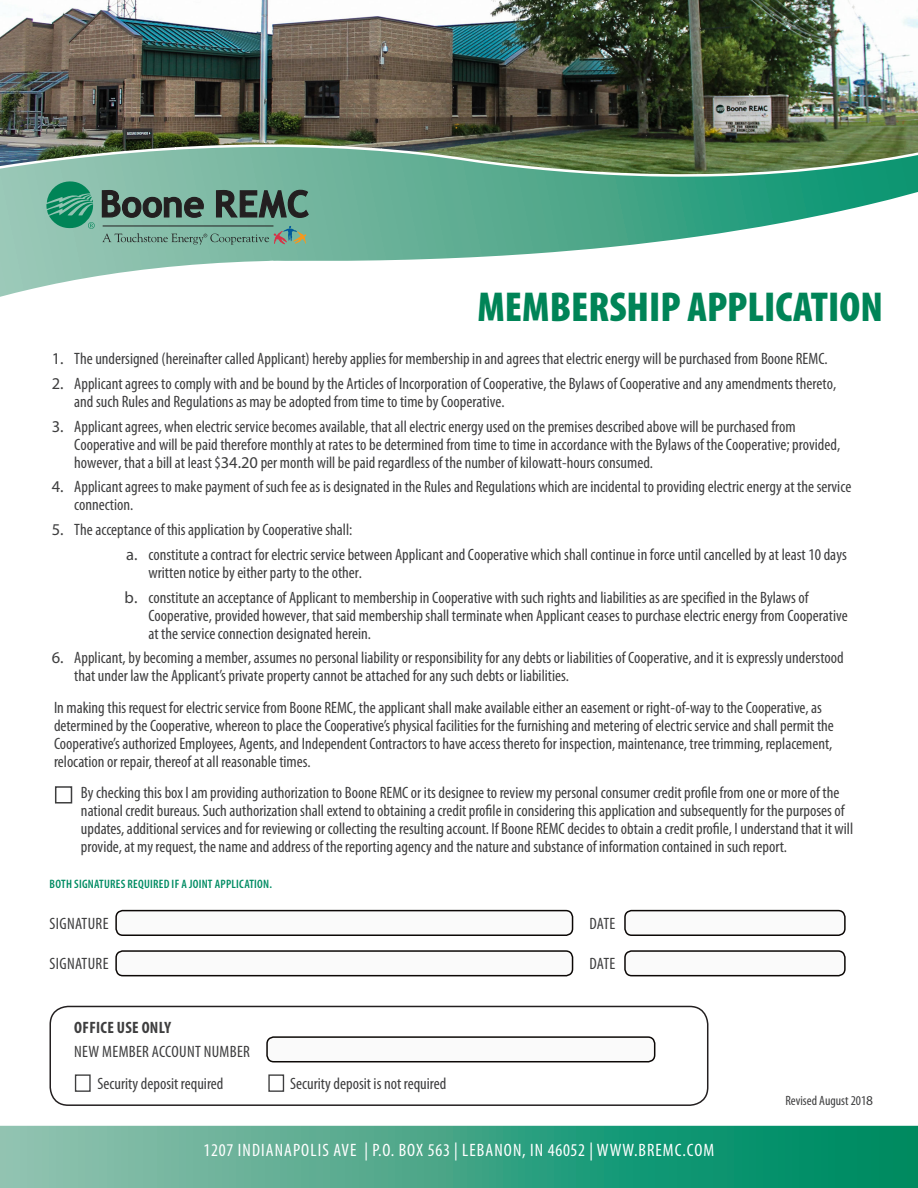
<style>
.page{position:relative;width:918px;height:1188px;background:#fff}
.page>*{position:absolute;margin:0;border:0;box-sizing:border-box;transform-origin:0 0}
.t1{font:900 condensed 42px "Myriad Pro";color:#008457}
.t2{font:condensed 18px "Myriad Pro";letter-spacing:.06em;color:#fff}
.t3{font:condensed 16.5px/18px "Myriad Pro";color:#3e3e3f}
.t4{font:condensed 16.5px "Myriad Pro";letter-spacing:.02em;color:#3e3e3f}
.t5{font:700 condensed 16.5px "Myriad Pro";letter-spacing:.02em;color:#3e3e3f}
.t6{font:condensed 13.5px "Myriad Pro";color:#3e3e3f}
.t7{font:600 condensed 12.3px "Myriad Pro";letter-spacing:.02em;color:#008c63}
.s1{font-stretch:normal}
</style>
<div class="page">
<img style="left:18px;top:0;width:843px;height:17px">
<div style="left:75px;top:1074px;width:16px;height:18px;border:1px solid #3e3e3f"></div>
<div style="left:50px;top:1006px;width:658px;height:100px;border:2px solid #231f20;border-radius:18px"></div>
<svg style="left:0;top:1125px;width:918px;height:63px;background:#42a588"></svg>
<img style="left:0;top:17px;width:918px;height:280px">
<svg style="left:46px;top:180px;width:49px;height:49px;background:#409f7e"></svg>
<svg style="left:102px;top:226px;width:204px;height:19px;background:#7cab99"></svg>
<hr style="left:103px;top:226px;width:170px;height:1px;background:#231f20">
<svg style="left:101px;top:189px;width:104px;height:29px;background:#577268"></svg>
<svg style="left:215px;top:189px;width:95px;height:30px;background:#4d6a60"></svg>
<div style="left:55px;top:786px;width:17px;height:18px;border:2px solid #3e3e3f"></div>
<div style="left:116px;top:911px;width:457px;height:24px;background:#fafafa;border-radius:7px"></div>
<div style="left:115px;top:910px;width:458px;height:26px;border:2px solid #0c0806;border-radius:7px"></div>
<div style="left:625px;top:911px;width:220px;height:24px;background:#fafafa;border-radius:7px"></div>
<div style="left:624px;top:910px;width:222px;height:26px;border:2px solid #0c0806;border-radius:7px"></div>
<div style="left:116px;top:951px;width:457px;height:25px;background:#fafafa;border-radius:7px"></div>
<div style="left:115px;top:950px;width:458px;height:26px;border:2px solid #0c0806;border-radius:7px"></div>
<div style="left:625px;top:951px;width:220px;height:25px;background:#fafafa;border-radius:7px"></div>
<div style="left:624px;top:950px;width:222px;height:26px;border:2px solid #0c0806;border-radius:7px"></div>
<div style="left:268px;top:1074px;width:16px;height:18px;border:1px solid #3e3e3f"></div>
<div style="left:267px;top:1037px;width:388px;height:25px;background:#fafafa;border-radius:7px"></div>
<div style="left:266px;top:1036px;width:389px;height:26px;border:2px solid #0c0806;border-radius:7px"></div>
<p class="t1" style="left:478px;top:283px;width:407px">MEMBERSHIP APPLICATION</p>
<p class="t3" style="left:52px;top:350px;width:778px"><span class="s1">1.</span> The undersigned (hereinafter called Applicant) hereby applies for membership in and agrees that electric energy will be purchased from Boone REMC.</p>
<p class="t3" style="left:74px;top:374px;width:764px;text-indent:-23px"><span class="s1">2.</span> Applicant agrees to comply with and be bound by the Articles of Incorporation of Cooperative, the Bylaws of Cooperative and any amendments thereto, and such Rules and Regulations as may be adopted from time to time by Cooperative.</p>
<p class="t3" style="left:74px;top:417px;width:768px;text-indent:-23px"><span class="s1">3.</span> Applicant agrees, when electric service becomes available, that all electric energy used on the premises described above will be purchased from<br>Cooperative and will be paid therefore monthly at rates to be determined from time to time in accordance with the Bylaws of the Cooperative; provided, however, that a bill at least $<span class="s1">34.20</span> per month will be paid regardless of the number of kilowatt-hours consumed.</p>
<p class="t3" style="left:74px;top:478px;width:779px;text-indent:-23px"><span class="s1">4.</span> Applicant agrees to make payment of such fee as is designated in the Rules and Regulations which are incidental to providing electric energy at the service connection.</p>
<p class="t3" style="left:126px;top:517px;width:722px;line-height:24.8px;text-indent:-74px"><span class="s1">5.</span> The acceptance of this application by Cooperative shall:<br><span class="s1">a.</span> constitute a contract for electric service between Applicant and Cooperative which shall continue in force until cancelled by at least 10 days</p>
<p class="t3" style="left:125px;top:560px;width:686px;line-height:24.8px;text-indent:24px">written notice by either party to the other.<br><span class="s1">b.</span> constitute an acceptance of Applicant to membership in Cooperative with such rights and liabilities as are specified in the Bylaws of</p>
<p class="t3" style="left:148px;top:606px;width:701px">Cooperative, provided however, that said membership shall terminate when Applicant ceases to purchase electric energy from Cooperative at the service connection designated herein.</p>
<p class="t3" style="left:74px;top:649px;width:771px;text-indent:-23px"><span class="s1">6.</span> Applicant, by becoming a member, assumes no personal liability or responsibility for any debts or liabilities of Cooperative, and it is expressly understood that under law the Applicant’s private property cannot be attached for any such debts or liabilities.</p>
<p class="t3" style="left:54px;top:698px;width:781px">In making this request for electric service from Boone REMC, the applicant shall make available either an easement or right-of-way to the Cooperative, as determined by the Cooperative, whereon to place the Cooperative’s physical facilities for the furnishing and metering of electric service and shall permit the Cooperative’s authorized Employees, Agents, and Independent Contractors to have access thereto for inspection, maintenance, tree trimming, replacement, relocation or repair, thereof at all reasonable times.</p>
<p class="t3" style="left:81px;top:784px;width:774px">By checking this box I am providing authorization to Boone REMC or its designee to review my personal consumer credit profile from one or more of the national credit bureaus. Such authorization shall extend to obtaining a credit profile in considering this application and subsequently for the purposes of updates, additional services and for reviewing or collecting the resulting account. If Boone REMC decides to obtain a credit profile, I understand that it will provide, at my request, the name and address of the reporting agency and the nature and substance of information contained in such report.</p>
<p class="t7" style="left:50px;top:877px;width:224px">BOTH SIGNATURES REQUIRED IF A JOINT APPLICATION.</p>
<p class="t4" style="left:50px;top:913px;width:60px">SIGNATURE</p>
<p class="t3" style="left:590px;top:914px;width:27px">DATE</p>
<p class="t4" style="left:50px;top:954px;width:60px">SIGNATURE</p>
<p class="t3" style="left:590px;top:954px;width:27px">DATE</p>
<p class="t5" style="left:74px;top:1017px;width:98px">OFFICE USE ONLY</p>
<p class="t4" style="left:74px;top:1042px;width:177px">NEW MEMBER ACCOUNT NUMBER</p>
<p class="t3" style="left:97px;top:1074px;width:128px">Security deposit required</p>
<p class="t3" style="left:290px;top:1074px;width:158px">Security deposit is not required</p>
<p class="t2" style="left:204px;top:1140px;width:512px">1207 INDIANAPOLIS AVE | P.O. BOX 563 | LEBANON, IN 46052 | WWW.BREMC.COM</p>
<p class="t6" style="left:785px;top:1092px;width:89px">Revised August 201<span class="s1">8</span></p>
</div>
